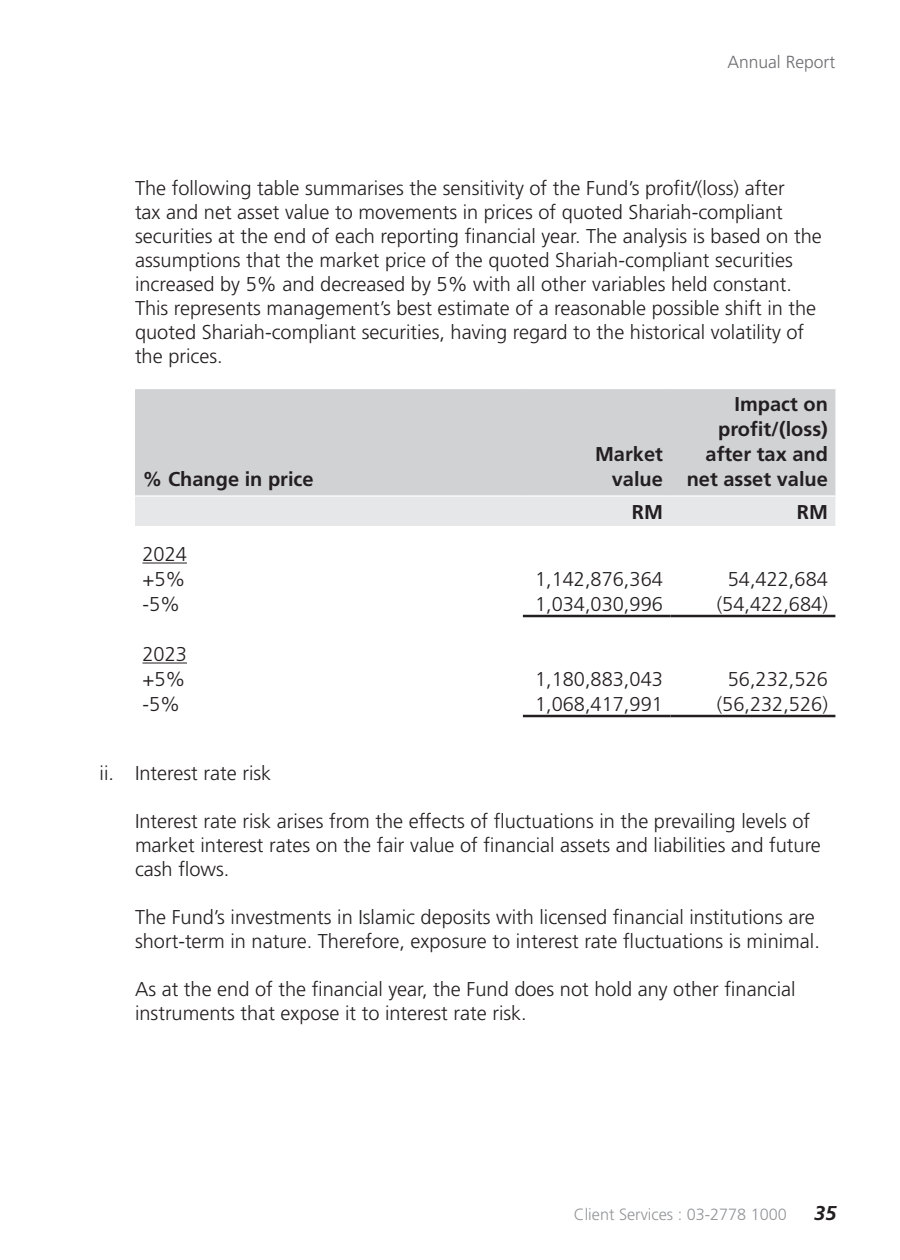
<style>
.page{position:relative;width:900px;height:1260px;background:#fff}
.page>*{position:absolute;margin:0;border:0;box-sizing:border-box;transform-origin:0 0}
.t1{font:300 20px/24px "Frutiger LT Std";color:#231f20}
.t2{font:700 20px/25px "Frutiger LT Std";color:#231f20;text-align:right}
.t3{font:italic 700 20px "Frutiger LT Std";color:#231f20}
.t4{font:300 17.5px "Frutiger LT Std";color:#6c6d70}
.t5{font:300 16.25px "Frutiger LT Std";color:#939598}
</style>
<div class="page">
<div style="left:135px;top:389px;width:700px;height:106px;background:#d1d2d4"></div>
<div style="left:135px;top:497px;width:700px;height:29px;background:#e6e7e9"></div>
<hr style="left:523px;top:615px;width:147px;height:2px;background:#231f20">
<hr style="left:670px;top:615px;width:165px;height:2px;background:#231f20">
<hr style="left:523px;top:715px;width:147px;height:2px;background:#231f20">
<hr style="left:670px;top:715px;width:165px;height:2px;background:#231f20">
<hr style="left:142px;top:563px;width:45px;height:1px;background:#231f20">
<hr style="left:142px;top:663px;width:45px;height:1px;background:#231f20">
<p class="t4" style="left:727px;top:52px;width:109px">Annual Report</p>
<p class="t1" style="left:135px;top:176px;width:688px">The following table summarises the sensitivity of the Fund’s profit/(loss) after<br>tax and net asset value to movements in prices of quoted Shariah-compliant securities at the end of each reporting financial year. The analysis is based on the assumptions that the market price of the quoted Shariah-compliant securities increased by 5% and decreased by 5% with all other variables held constant.<br>This represents management’s best estimate of a reasonable possible shift in the quoted Shariah-compliant securities, having regard to the historical volatility of the prices.</p>
<p class="t2" style="left:142px;top:467px;width:173px">% Change in price</p>
<p class="t1" style="left:142px;top:542px;width:46px;line-height:25px">2024 +5%</p>
<p class="t2" style="left:595px;top:442px;width:69px">Market value</p>
<p class="t2" style="left:687px;top:392px;width:143px">Impact on profit/(loss) after tax and net asset value</p>
<p class="t2" style="left:632px;top:499px;width:33px">RM</p>
<p class="t2" style="left:797px;top:499px;width:33px">RM</p>
<p class="t1" style="left:535px;top:567px;width:129px">1,142,876,364</p>
<p class="t1" style="left:728px;top:567px;width:102px">54,422,684</p>
<p class="t1" style="left:142px;top:592px;width:39px">-5%</p>
<p class="t1" style="left:535px;top:592px;width:129px">1,034,030,996</p>
<p class="t1" style="left:717px;top:592px;width:113px">(54,422,684)</p>
<p class="t1" style="left:142px;top:642px;width:46px;line-height:25px">2023 +5%</p>
<p class="t1" style="left:535px;top:667px;width:129px">1,180,883,043</p>
<p class="t1" style="left:728px;top:667px;width:102px">56,232,526</p>
<p class="t1" style="left:142px;top:692px;width:39px">-5%</p>
<p class="t1" style="left:535px;top:692px;width:129px">1,068,417,991</p>
<p class="t1" style="left:717px;top:692px;width:113px">(56,232,526)</p>
<p class="t1" style="left:100px;top:761px;width:173px">ii. Interest rate risk</p>
<p class="t1" style="left:135px;top:809px;width:687px">Interest rate risk arises from the effects of fluctuations in the prevailing levels of market interest rates on the fair value of financial assets and liabilities and future cash flows.</p>
<p class="t1" style="left:135px;top:905px;width:686px">The Fund’s investments in Islamic deposits with licensed financial institutions are short-term in nature. Therefore, exposure to interest rate fluctuations is minimal.</p>
<p class="t1" style="left:135px;top:977px;width:662px">As at the end of the financial year, the Fund does not hold any other financial instruments that expose it to interest rate risk.</p>
<p class="t5" style="left:574px;top:1205px;width:215px">Client Services : 03-2778 1000</p>
<p class="t3" style="left:814px;top:1201px;width:24px">35</p>
</div>
